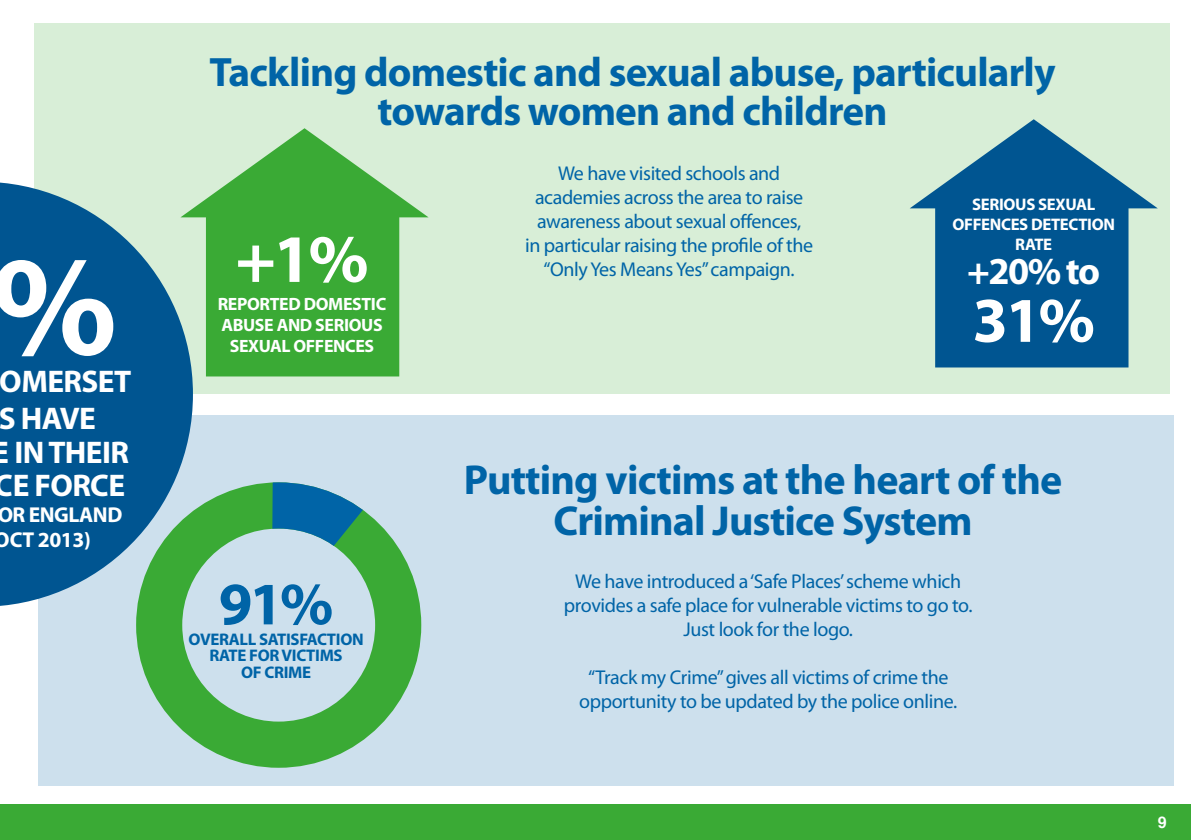
<style>
.page{position:relative;width:1191px;height:840px;background:#fff}
.page>*{position:absolute;margin:0;border:0;box-sizing:border-box;transform-origin:0 0}
.t1{font:700 143.2px "Myriad Pro";color:#fff}
.t2{font:700 68.2px "Myriad Pro";color:#fff}
.t3{font:700 64.2px "Myriad Pro";color:#fff}
.t4{font:700 60.6px "Myriad Pro";color:#0064a7}
.t5{font:700 42px/40.2px "Myriad Pro";letter-spacing:-.02em;color:#0064a7;text-align:center}
.t6{font:700 41.2px/39.4px "Myriad Pro";letter-spacing:-.02em;color:#0064a7;text-align:center}
.t7{font:700 38.2px "Myriad Pro";color:#fff}
.t8{font:700 31.4px/33.4px "Myriad Pro";letter-spacing:-.02em;color:#fff}
.t9{font:700 21.6px/25.4px "Myriad Pro";letter-spacing:-.02em;color:#fff}
.t10{font:20px/24px "Myriad Pro";letter-spacing:-.02em;color:#0064a7;text-align:center}
.t11{font:700 17.8px/21.2px "Myriad Pro";letter-spacing:-.02em;color:#fff;text-align:center}
.t12{font:700 16.8px/16.8px "Myriad Pro";letter-spacing:-.02em;color:#0064a7;text-align:center}
.t13{font:700 16.8px/20px "Myriad Pro";letter-spacing:-.02em;color:#fff;text-align:center}
.t14{font:700 16px "Helvetica";color:#fff}
</style>
<div class="page">
<div style="left:34px;top:24px;width:1135px;height:370px;background:#d8eed7"></div>
<div style="left:38px;top:415px;width:1135px;height:370px;background:#cde0ed"></div>
<div style="left:0;top:804px;width:1191px;height:35px;background:#3aaa35"></div>
<svg style="left:0;top:182px;width:193px;height:424px;background:#1d699b"></svg>
<svg style="left:180px;top:128px;width:248px;height:248px;fill:#3aaa35"></svg>
<svg style="left:910px;top:119px;width:247px;height:248px;fill:#005591"></svg>
<svg style="left:136px;top:482px;width:285px;height:285px"></svg>
<svg style="left:272px;top:482px;width:117px;height:84px"></svg>
<h1 class="t1" style="left:-9px;top:226px;width:127px">%</h1>
<h3 class="t8" style="left:0;top:365px;width:133px">OMERSET</h3>
<h3 class="t8" style="left:-7px;top:402px;width:138px">S HAVE<br>E IN THEIR<br>CE FORCE</h3>
<p class="t9" style="left:-5px;top:501px;width:129px">OR ENGLAND<br>OCT 2013)</p>
<h3 class="t6" style="left:209px;top:53px;width:847px">Tackling domestic and sexual abuse, particularly towards women and children</h3>
<h2 class="t2" style="left:235px;top:220px;width:135px">+1%</h2>
<p class="t11" style="left:221px;top:314px;width:163px">ABUSE AND SERIOUS<br>SEXUAL OFFENCES</p>
<p class="t11" style="left:218px;top:293px;width:170px">REPORTED DOMESTIC</p>
<p class="t10" style="left:525px;top:162px;width:290px">We have visited schools and academies across the area to raise awareness about sexual offences,<br>in particular raising the profile of the “Only Yes Means Yes” campaign.</p>
<p class="t13" style="left:952px;top:194px;width:164px">SERIOUS SEXUAL<br>OFFENCES DETECTION<br>RATE</p>
<h3 class="t7" style="left:967px;top:249px;width:135px">+20% to</h3>
<h3 class="t3" style="left:972px;top:284px;width:124px">31%</h3>
<h3 class="t4" style="left:219px;top:569px;width:116px">91%</h3>
<p class="t12" style="left:209px;top:647px;width:135px">RATE FOR VICTIMS<br>OF CRIME</p>
<p class="t12" style="left:188px;top:630px;width:177px">OVERALL SATISFACTION</p>
<h3 class="t5" style="left:464px;top:460px;width:600px">Putting victims at the heart of the<br>Criminal Justice System</h3>
<p class="t10" style="left:564px;top:569px;width:410px">We have introduced a ‘Safe Places’ scheme which provides a safe place for vulnerable victims to go to.<br>Just look for the logo.</p>
<p class="t10" style="left:579px;top:665px;width:380px">“Track my Crime” gives all victims of crime the opportunity to be updated by the police online.</p>
<p class="t14" style="left:1157px;top:808px;width:10px">9</p>
</div>
